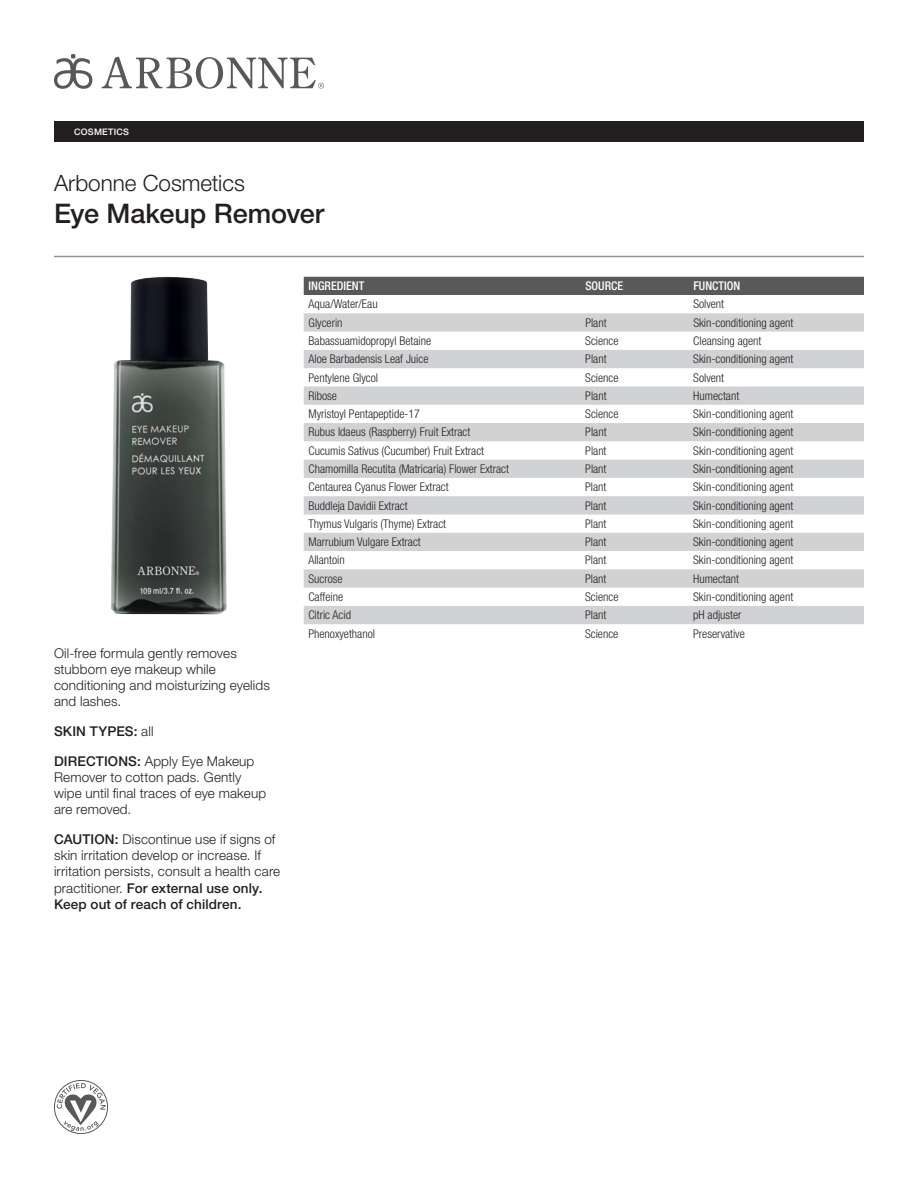
<style>
.page{position:relative;width:918px;height:1188px;background:#fff}
.page>*{position:absolute;margin:0;border:0;box-sizing:border-box;transform-origin:0 0}
.t1{font:500 27px "Helvetica Neue LT Std";color:#231f20}
.t2{font:300 22.5px "Helvetica Neue LT Std";color:#231f20}
.t3{font:300 13.5px/16.2px "Helvetica Neue LT Std";letter-spacing:.01em;color:#231f20}
.t4{font:500 13.5px/29.7px "Helvetica Neue LT Std";letter-spacing:.01em;color:#231f20}
.t5{font:300 condensed 12px "Helvetica Neue LT Std";color:#231f20}
.t6{font:500 condensed 12px "Helvetica Neue LT Std";color:#fff}
.t7{font:500 9px "Helvetica Neue LT Std";letter-spacing:.025em;color:#fff}
.s1{font-weight:300}
.s2{font-weight:500}
</style>
<div class="page">
<svg style="left:102px;top:57px;width:222px;height:32px"></svg>
<svg style="left:54px;top:54px;width:38px;height:35px"></svg>
<div style="left:54px;top:122px;width:810px;height:20px;background:#231f20"></div>
<hr style="left:54px;top:256px;width:810px;height:1px;background:#939498">
<div style="left:54px;top:1080px;width:54px;height:54px;border:1px solid #57595b;border-radius:50%"></div>
<svg style="left:57px;top:1083px;width:49px;height:48px"></svg>
<div style="left:304px;top:277px;width:560px;height:18px;background:#57595b"></div>
<svg style="left:304px;top:313px;width:560px;height:311px;fill:#d1d2d4"></svg>
<img style="left:111px;top:277px;width:116px;height:337px">
<p class="t7" style="left:74px;top:126px;width:56px">cosmetics</p>
<h2 class="t2" style="left:54px;top:169px;width:192px">Arbonne Cosmetics</h2>
<h1 class="t1" style="left:54px;top:198px;width:272px">Eye Makeup Remover</h1>
<p class="t3" style="left:54px;top:644px;width:217px">Oil-free formula gently removes stubborn eye makeup while conditioning and moisturizing eyelids and lashes.</p>
<p class="t4" style="left:54px;top:716px;width:202px">Skin types: <span class="s1">all<br></span>Directions: <span class="s1">Apply Eye Makeup</span></p>
<p class="t3" style="left:54px;top:769px;width:214px">Remover to cotton pads. Gently wipe until final traces of eye makeup are removed.</p>
<p class="t4" style="left:54px;top:824px;width:10px">CAUTION</p>
<p class="t3" style="left:54px;top:831px;width:228px;text-indent:61px"><span class="s2">:</span> Discontinue use if signs of skin irritation develop or increase. If irritation persists, consult a health care practitioner. <span class="s2">For external use only.<br>Keep out of reach of children.</span></p>
<p class="t6" style="left:309px;top:279px;width:57px">INGREDIENT</p>
<p class="t6" style="left:585px;top:279px;width:39px">SOURCE</p>
<p class="t6" style="left:693px;top:279px;width:48px">FUNCTION</p>
<p class="t5" style="left:309px;top:297px;width:71px">Aqua/Water/Eau</p>
<p class="t5" style="left:693px;top:297px;width:32px">Solvent</p>
<p class="t5" style="left:309px;top:316px;width:35px">Glycerin</p>
<p class="t5" style="left:585px;top:316px;width:23px">Plant</p>
<p class="t5" style="left:693px;top:316px;width:102px">Skin-conditioning agent</p>
<p class="t5" style="left:309px;top:334px;width:124px">Babassuamidopropyl Betaine</p>
<p class="t5" style="left:585px;top:334px;width:35px">Science</p>
<p class="t5" style="left:693px;top:334px;width:70px">Cleansing agent</p>
<p class="t5" style="left:309px;top:352px;width:121px">Aloe Barbadensis Leaf Juice</p>
<p class="t5" style="left:585px;top:352px;width:23px">Plant</p>
<p class="t5" style="left:693px;top:352px;width:102px">Skin-conditioning agent</p>
<p class="t5" style="left:309px;top:370px;width:71px">Pentylene Glycol</p>
<p class="t5" style="left:585px;top:370px;width:35px">Science</p>
<p class="t5" style="left:693px;top:370px;width:32px">Solvent</p>
<p class="t5" style="left:309px;top:389px;width:30px">Ribose</p>
<p class="t5" style="left:585px;top:389px;width:23px">Plant</p>
<p class="t5" style="left:693px;top:389px;width:48px">Humectant</p>
<p class="t5" style="left:309px;top:407px;width:113px">Myristoyl Pentapeptide-17</p>
<p class="t5" style="left:585px;top:407px;width:35px">Science</p>
<p class="t5" style="left:693px;top:407px;width:102px">Skin-conditioning agent</p>
<p class="t5" style="left:309px;top:425px;width:163px">Rubus Idaeus (Raspberry) Fruit Extract</p>
<p class="t5" style="left:585px;top:425px;width:23px">Plant</p>
<p class="t5" style="left:693px;top:425px;width:102px">Skin-conditioning agent</p>
<p class="t5" style="left:309px;top:444px;width:177px">Cucumis Sativus (Cucumber) Fruit Extract</p>
<p class="t5" style="left:585px;top:444px;width:23px">Plant</p>
<p class="t5" style="left:693px;top:444px;width:102px">Skin-conditioning agent</p>
<p class="t5" style="left:309px;top:462px;width:202px">Chamomilla Recutita (Matricaria) Flower Extract</p>
<p class="t5" style="left:585px;top:462px;width:23px">Plant</p>
<p class="t5" style="left:693px;top:462px;width:102px">Skin-conditioning agent</p>
<p class="t5" style="left:308px;top:480px;width:142px">Centaurea Cyanus Flower Extract</p>
<p class="t5" style="left:585px;top:480px;width:23px">Plant</p>
<p class="t5" style="left:693px;top:480px;width:102px">Skin-conditioning agent</p>
<p class="t5" style="left:308px;top:499px;width:101px">Buddleja Davidii Extract</p>
<p class="t5" style="left:585px;top:499px;width:23px">Plant</p>
<p class="t5" style="left:693px;top:499px;width:102px">Skin-conditioning agent</p>
<p class="t5" style="left:308px;top:517px;width:139px">Thymus Vulgaris (Thyme) Extract</p>
<p class="t5" style="left:585px;top:517px;width:23px">Plant</p>
<p class="t5" style="left:693px;top:517px;width:102px">Skin-conditioning agent</p>
<p class="t5" style="left:308px;top:535px;width:114px">Marrubium Vulgare Extract</p>
<p class="t5" style="left:585px;top:535px;width:23px">Plant</p>
<p class="t5" style="left:693px;top:535px;width:102px">Skin-conditioning agent</p>
<p class="t5" style="left:308px;top:553px;width:38px">Allantoin</p>
<p class="t5" style="left:585px;top:553px;width:23px">Plant</p>
<p class="t5" style="left:693px;top:553px;width:102px">Skin-conditioning agent</p>
<p class="t5" style="left:308px;top:572px;width:36px">Sucrose</p>
<p class="t5" style="left:585px;top:572px;width:23px">Plant</p>
<p class="t5" style="left:693px;top:572px;width:48px">Humectant</p>
<p class="t5" style="left:308px;top:590px;width:36px">Caffeine</p>
<p class="t5" style="left:585px;top:590px;width:35px">Science</p>
<p class="t5" style="left:693px;top:590px;width:102px">Skin-conditioning agent</p>
<p class="t5" style="left:308px;top:608px;width:44px">Citric Acid</p>
<p class="t5" style="left:585px;top:608px;width:23px">Plant</p>
<p class="t5" style="left:693px;top:608px;width:50px">pH adjuster</p>
<p class="t5" style="left:308px;top:627px;width:68px">Phenoxyethanol</p>
<p class="t5" style="left:585px;top:627px;width:35px">Science</p>
<p class="t5" style="left:693px;top:627px;width:53px">Preservative</p>
</div>
